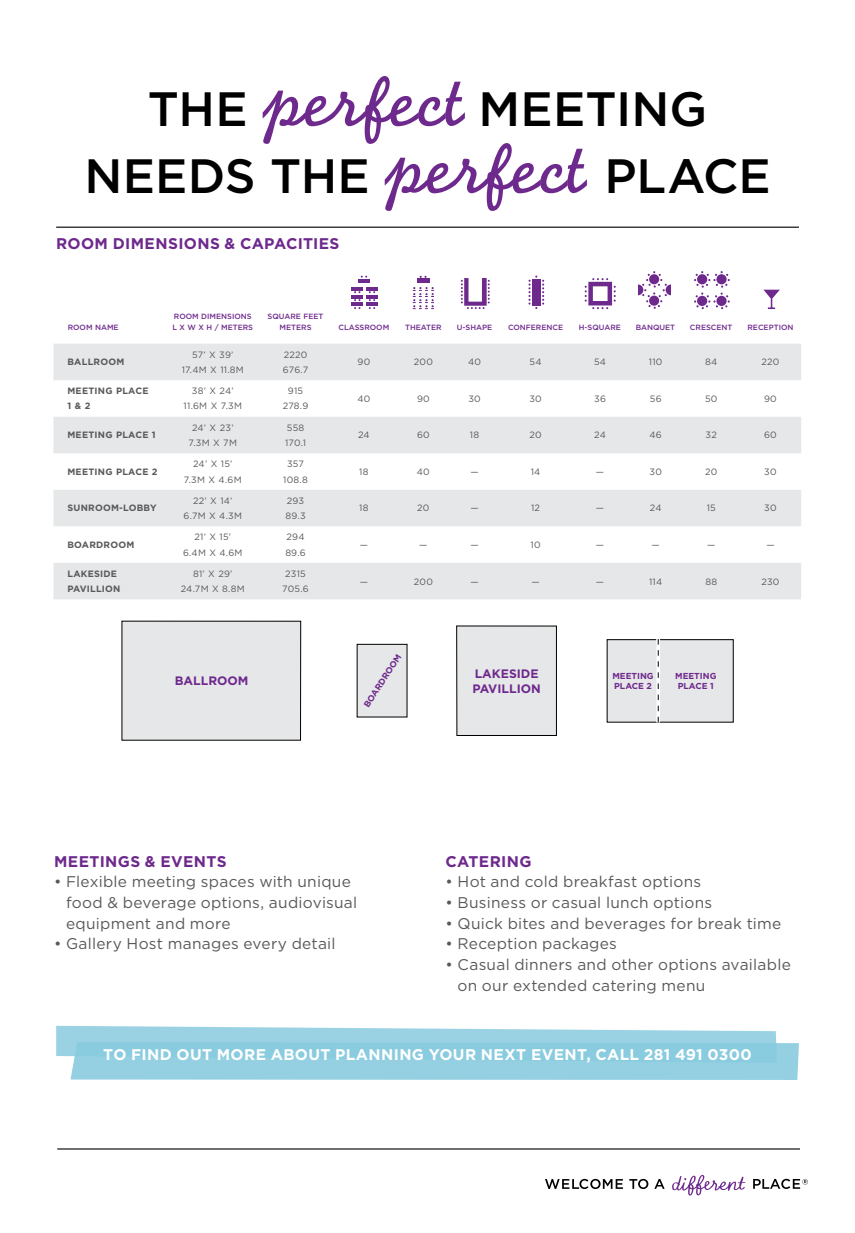
<style>
.page{position:relative;width:855px;height:1233px;background:#fff}
.page>*{position:absolute;margin:0;border:0;box-sizing:border-box;transform-origin:0 0}
.t1{font:500 48.2px/67px "Gotham";letter-spacing:.005em;color:#000;text-align:center}
.t2{font:15.4px/20.6px "Gotham";letter-spacing:.015em;color:#58595b}
.Event_Phone{font:700 15.4px "Gotham";letter-spacing:.025em;color:#fff}
.Subhead_1{font:700 15.4px "Gotham";letter-spacing:.025em;color:#6e298d}
.t3{font:700 12.2px/14.6px "Gotham";color:#6e298d}
.t4{font:9.2px/15.2px "Gotham";letter-spacing:.025em;color:#58595b;text-align:center}
.t5{font:700 9.2px/15.2px "Gotham";letter-spacing:.025em;color:#58595b}
.t6{font:700 8.6px/10.4px "Gotham";color:#6e298d}
.t7{font:500 7.6px/10.6px "Gotham";color:#6e298d}
.s1{font-family:"Monoline Script Hyatt Place";font-weight:400;font-style:italic;font-size:74px;color:#6e298d}
</style>
<div class="page">
<hr style="left:57px;top:1148px;width:743px;height:2px;background:#000">
<svg style="left:672px;top:1175px;width:74px;height:21px"></svg>
<svg style="left:753px;top:1179px;width:55px;height:10px"></svg>
<svg style="left:545px;top:1179px;width:78px;height:10px"></svg>
<svg style="left:629px;top:1179px;width:19px;height:10px"></svg>
<svg style="left:654px;top:1179px;width:11px;height:10px"></svg>
<svg style="left:56px;top:1026px;width:743px;height:54px;background:#99d2e3"></svg>
<svg style="left:53px;top:344px;width:748px;height:255px;fill:#e6e7e8"></svg>
<svg style="left:763px;top:290px;width:17px;height:19px"></svg>
<hr style="left:359px;top:279px;width:11px;height:4px;background:#6e298d">
<svg style="left:351px;top:287px;width:26px;height:22px"></svg>
<hr style="left:417px;top:279px;width:12px;height:4px;background:#6e298d">
<svg style="left:413px;top:287px;width:21px;height:22px"></svg>
<svg style="left:528px;top:276px;width:16px;height:33px"></svg>
<div style="left:532px;top:279px;width:8px;height:26px;background:#6e298d"></div>
<svg style="left:461px;top:278px;width:29px;height:31px"></svg>
<svg style="left:638px;top:271px;width:33px;height:38px"></svg>
<svg style="left:694px;top:271px;width:36px;height:38px"></svg>
<svg style="left:585px;top:278px;width:31px;height:31px"></svg>
<div style="left:122px;top:621px;width:179px;height:119px;background:#e6e7e8"></div>
<div style="left:357px;top:644px;width:50px;height:73px;background:#e6e7e8"></div>
<div style="left:607px;top:640px;width:126px;height:82px;background:#e6e7e8"></div>
<div style="left:607px;top:639px;width:126px;height:83px;border:1px solid #000"></div>
<div style="left:457px;top:626px;width:99px;height:109px;background:#e6e7e8"></div>
<div style="left:456px;top:626px;width:101px;height:110px;border:1px solid #000"></div>
<svg style="left:656px;top:639px;width:4px;height:83px"></svg>
<hr style="left:56px;top:227px;width:743px;height:1px;background:#000">
<h1 class="t1" style="left:84px;top:74px;width:688px">THE <span class="s1">perfect</span> MEETING<br>NEEDS THE <span class="s1">perfect</span> PLACE</h1>
<p class="Subhead_1" style="left:56px;top:234px;width:285px">ROOM DIMENSIONS &amp; CAPACITIES</p>
<p class="t7" style="left:68px;top:322px;width:52px">ROOM NAME</p>
<p class="t7" style="left:172px;top:311px;width:82px">ROOM DIMENSIONS<br>L X W X H / METERS</p>
<p class="t7" style="left:268px;top:311px;width:57px;text-align:center">SQUARE FEET<br>METERS</p>
<p class="t7" style="left:339px;top:322px;width:52px">CLASSROOM</p>
<p class="t7" style="left:405px;top:322px;width:38px">THEATER</p>
<p class="t7" style="left:457px;top:322px;width:37px">U-SHAPE</p>
<p class="t7" style="left:508px;top:322px;width:57px">CONFERENCE</p>
<p class="t7" style="left:579px;top:322px;width:44px">H-SQUARE</p>
<p class="t7" style="left:636px;top:322px;width:41px">BANQUET</p>
<p class="t7" style="left:690px;top:322px;width:44px">CRESCENT</p>
<p class="t7" style="left:748px;top:322px;width:47px">RECEPTION</p>
<p class="t5" style="left:67px;top:354px;width:58px">BALLROOM</p>
<p class="t4" style="left:182px;top:347px;width:64px">57’ X 39’<br>17.4M X 11.8M</p>
<p class="t4" style="left:283px;top:347px;width:27px;text-align:left">2220<br>676.7</p>
<p class="t4" style="left:358px;top:354px;width:14px">90</p>
<p class="t4" style="left:414px;top:354px;width:21px">200</p>
<p class="t4" style="left:468px;top:354px;width:14px">40</p>
<p class="t4" style="left:530px;top:354px;width:13px">54</p>
<p class="t4" style="left:594px;top:354px;width:13px">54</p>
<p class="t4" style="left:649px;top:354px;width:15px">110</p>
<p class="t4" style="left:705px;top:354px;width:14px">84</p>
<p class="t4" style="left:762px;top:354px;width:20px">220</p>
<p class="t5" style="left:67px;top:383px;width:83px">MEETING PLACE<br>1 &amp; 2</p>
<p class="t4" style="left:184px;top:383px;width:60px">38’ X 24’<br>11.6M X 7.3M</p>
<p class="t4" style="left:283px;top:383px;width:27px">915<br>278.9</p>
<p class="t4" style="left:357px;top:391px;width:14px">40</p>
<p class="t4" style="left:417px;top:391px;width:14px">90</p>
<p class="t4" style="left:468px;top:391px;width:14px">30</p>
<p class="t4" style="left:529px;top:391px;width:14px">30</p>
<p class="t4" style="left:594px;top:391px;width:13px">36</p>
<p class="t4" style="left:650px;top:391px;width:13px">56</p>
<p class="t4" style="left:705px;top:391px;width:14px">50</p>
<p class="t4" style="left:764px;top:391px;width:14px">90</p>
<p class="t5" style="left:67px;top:427px;width:90px">MEETING PLACE 1</p>
<p class="t4" style="left:189px;top:420px;width:50px">24’ X 23’<br>7.3M X 7M</p>
<p class="t4" style="left:285px;top:420px;width:22px;text-align:left">558<br>170.1</p>
<p class="t4" style="left:358px;top:427px;width:13px">24</p>
<p class="t4" style="left:417px;top:427px;width:14px">60</p>
<p class="t4" style="left:470px;top:427px;width:11px">18</p>
<p class="t4" style="left:529px;top:427px;width:14px">20</p>
<p class="t4" style="left:594px;top:427px;width:13px">24</p>
<p class="t4" style="left:650px;top:427px;width:14px">46</p>
<p class="t4" style="left:706px;top:427px;width:13px">32</p>
<p class="t4" style="left:764px;top:427px;width:14px">60</p>
<p class="t5" style="left:67px;top:464px;width:92px">MEETING PLACE 2</p>
<p class="t4" style="left:184px;top:456px;width:59px">24’ X 15’<br>7.3M X 4.6M</p>
<p class="t4" style="left:283px;top:456px;width:26px">357<br>108.8</p>
<p class="t4" style="left:359px;top:464px;width:11px">18</p>
<p class="t4" style="left:417px;top:464px;width:14px">40</p>
<p class="t4" style="left:470px;top:464px;width:10px">—</p>
<p class="t4" style="left:531px;top:464px;width:11px">14</p>
<p class="t4" style="left:596px;top:464px;width:10px">—</p>
<p class="t4" style="left:649px;top:464px;width:14px">30</p>
<p class="t4" style="left:705px;top:464px;width:14px">20</p>
<p class="t4" style="left:764px;top:464px;width:14px">30</p>
<p class="t5" style="left:67px;top:500px;width:91px">SUNROOM-LOBBY</p>
<p class="t4" style="left:184px;top:493px;width:60px">22’ X 14’<br>6.7M X 4.3M</p>
<p class="t4" style="left:286px;top:493px;width:22px;text-align:left">293<br>89.3</p>
<p class="t4" style="left:359px;top:500px;width:11px">18</p>
<p class="t4" style="left:417px;top:500px;width:14px">20</p>
<p class="t4" style="left:470px;top:500px;width:10px">—</p>
<p class="t4" style="left:531px;top:500px;width:11px">12</p>
<p class="t4" style="left:596px;top:500px;width:10px">—</p>
<p class="t4" style="left:650px;top:500px;width:13px">24</p>
<p class="t4" style="left:707px;top:500px;width:11px">15</p>
<p class="t4" style="left:764px;top:500px;width:14px">30</p>
<p class="t5" style="left:67px;top:537px;width:69px">BOARDROOM</p>
<p class="t4" style="left:183px;top:529px;width:61px">21’ X 15’<br>6.4M X 4.6M</p>
<p class="t4" style="left:285px;top:529px;width:22px;text-align:left">294<br>89.6</p>
<p class="t4" style="left:360px;top:537px;width:10px">—</p>
<p class="t4" style="left:419px;top:537px;width:10px">—</p>
<p class="t4" style="left:470px;top:537px;width:10px">—</p>
<p class="t4" style="left:530px;top:537px;width:12px">10</p>
<p class="t4" style="left:596px;top:537px;width:10px">—</p>
<p class="t4" style="left:652px;top:537px;width:10px">—</p>
<p class="t4" style="left:707px;top:537px;width:10px">—</p>
<p class="t4" style="left:766px;top:537px;width:10px">—</p>
<p class="t5" style="left:67px;top:566px;width:55px">LAKESIDE<br>PAVILLION</p>
<p class="t4" style="left:181px;top:566px;width:65px">81’ X 29’<br>24.7M X 8.8M</p>
<p class="t4" style="left:282px;top:566px;width:28px">2315<br>705.6</p>
<p class="t4" style="left:360px;top:574px;width:10px">—</p>
<p class="t4" style="left:414px;top:574px;width:21px">200</p>
<p class="t4" style="left:470px;top:574px;width:10px">—</p>
<p class="t4" style="left:531px;top:574px;width:10px">—</p>
<p class="t4" style="left:596px;top:574px;width:10px">—</p>
<p class="t4" style="left:649px;top:574px;width:15px">114</p>
<p class="t4" style="left:705px;top:574px;width:13px">88</p>
<p class="t4" style="left:761px;top:574px;width:20px">230</p>
<p class="t6" style="left:361px;top:704px;width:63px;rotate:-57deg">BOARDROOM</p>
<p class="t3" style="left:175px;top:673px;width:75px">BALLROOM</p>
<p class="t3" style="left:473px;top:666px;width:70px">LAKESIDE<br>PAVILLION</p>
<p class="t6" style="left:612px;top:671px;width:43px">MEETING<br>PLACE 2</p>
<p class="t6" style="left:675px;top:671px;width:43px;text-align:center">MEETING<br>PLACE 1</p>
<p class="Subhead_1" style="left:54px;top:852px;width:174px">MEETINGS &amp; EVENTS</p>
<p class="t2" style="left:66px;top:871px;width:293px;text-indent:-12px">• Flexible meeting spaces with unique food &amp; beverage options, audiovisual equipment and more</p>
<p class="t2" style="left:54px;top:933px;width:283px">• Gallery Host manages every detail</p>
<p class="Subhead_1" style="left:446px;top:852px;width:88px">CATERING</p>
<p class="t2" style="left:446px;top:871px;width:257px">• Hot and cold breakfast options</p>
<p class="t2" style="left:446px;top:892px;width:268px">• Business or casual lunch options</p>
<p class="t2" style="left:446px;top:913px;width:337px">• Quick bites and beverages for break time</p>
<p class="t2" style="left:446px;top:933px;width:173px">• Reception packages</p>
<p class="t2" style="left:458px;top:954px;width:335px;text-indent:-12px">• Casual dinners and other options available on our extended catering menu</p>
<p class="Event_Phone" style="left:103px;top:1046px;width:650px">TO FIND OUT MORE ABOUT PLANNING YOUR NEXT EVENT, CALL 281 491 0300</p>
</div>
